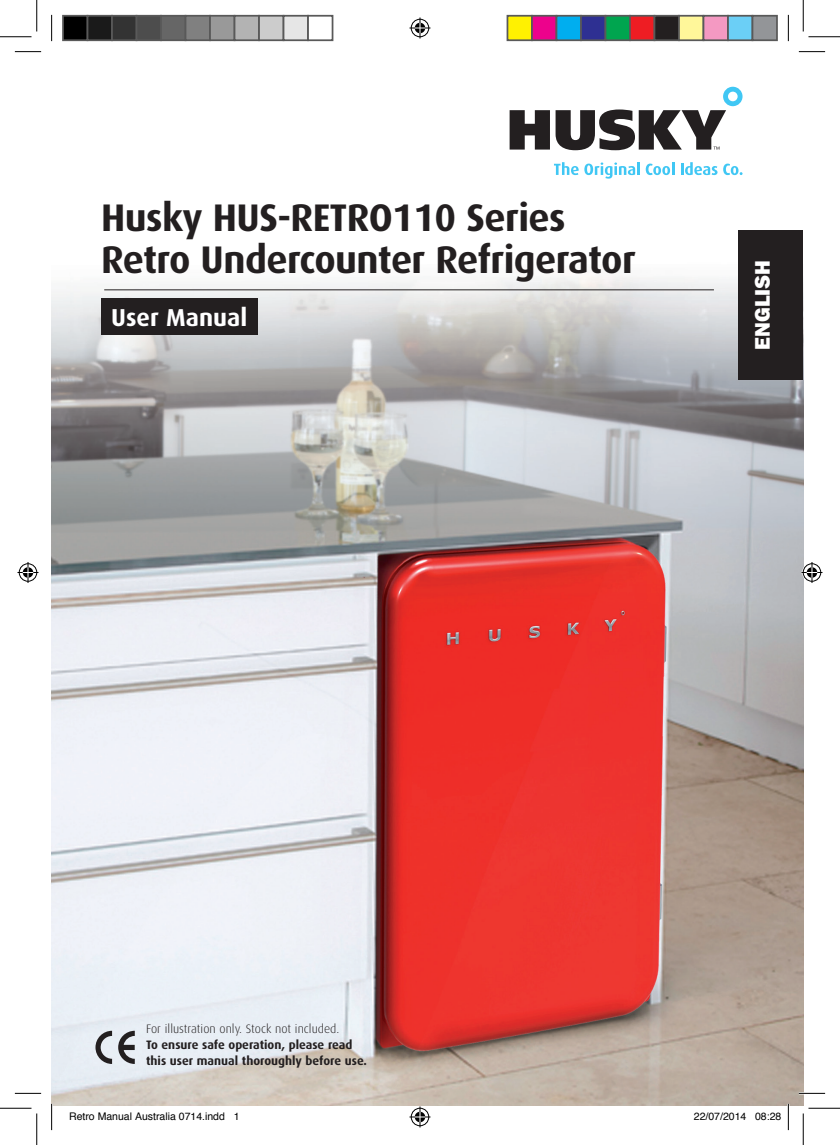
<style>
.page{position:relative;width:840px;height:1145px;background:#fff}
.page>*{position:absolute;margin:0;border:0;box-sizing:border-box;transform-origin:0 0}
.t1{font:700 38.5px/42px "Dax";letter-spacing:-.015em;color:#231f20}
.t2{font:700 24.5px "Dax";color:#fff}
.t3{font:800 21px "Franklin Gothic IT Cby BT";color:#fff}
.t4{font:700 12.25px/15.8px "Dax";color:#231f20}
.t5{font:300 12.25px "Dax";color:#231f20}
.t6{font:10.5px "Helvetica";color:#000}
</style>
<div class="page">
<img style="left:52px;top:230px;width:751px;height:875px">
<svg style="left:95px;top:1031px;width:17px;height:33px"></svg>
<svg style="left:118px;top:1031px;width:17px;height:33px"></svg>
<svg style="left:510px;top:110px;width:40px;height:40px"></svg>
<svg style="left:554px;top:162px;width:86px;height:17px"></svg>
<svg style="left:646px;top:162px;width:28px;height:13px"></svg>
<svg style="left:681px;top:162px;width:36px;height:13px"></svg>
<svg style="left:723px;top:164px;width:19px;height:11px"></svg>
<svg style="left:556px;top:87px;width:186px;height:63px"></svg>
<div style="left:101px;top:299px;width:156px;height:36px;background:#231f20"></div>
<hr style="left:104px;top:289px;width:610px;height:1px;background:#231f20">
<div style="left:739px;top:230px;width:64px;height:150px;background:#231f20"></div>
<hr style="left:799px;top:1092px;width:26px;height:2px;background:#fff">
<hr style="left:51px;top:1104px;width:2px;height:26px;background:#fff">
<hr style="left:787px;top:1104px;width:2px;height:26px;background:#fff">
<svg style="left:15px;top:51px;width:26px;height:1px"></svg>
<svg style="left:799px;top:51px;width:26px;height:1px"></svg>
<svg style="left:15px;top:1093px;width:26px;height:1px"></svg>
<svg style="left:799px;top:1093px;width:26px;height:1px"></svg>
<svg style="left:51px;top:15px;width:1px;height:26px"></svg>
<svg style="left:51px;top:1104px;width:1px;height:26px"></svg>
<svg style="left:788px;top:15px;width:1px;height:26px"></svg>
<svg style="left:788px;top:1104px;width:1px;height:26px"></svg>
<hr style="left:0;top:36px;width:32px;height:1px;background:#000">
<hr style="left:808px;top:36px;width:32px;height:1px;background:#000">
<hr style="left:0;top:1108px;width:32px;height:1px;background:#000">
<hr style="left:808px;top:1108px;width:32px;height:1px;background:#000">
<hr style="left:36px;top:0;width:1px;height:31px;background:#000">
<hr style="left:36px;top:1113px;width:1px;height:32px;background:#000">
<hr style="left:803px;top:0;width:1px;height:31px;background:#000">
<hr style="left:803px;top:1113px;width:1px;height:32px;background:#000">
<svg style="left:409px;top:18px;width:21px;height:21px"></svg>
<svg style="left:409px;top:1106px;width:21px;height:21px"></svg>
<svg style="left:18px;top:562px;width:21px;height:21px"></svg>
<svg style="left:801px;top:562px;width:21px;height:21px"></svg>
<div style="left:63px;top:16px;width:25px;height:24px;background:#000"></div>
<div style="left:62px;top:15px;width:26px;height:26px;border:2px solid #595959"></div>
<div style="left:88px;top:16px;width:24px;height:24px;background:#1a1a1a"></div>
<div style="left:87px;top:15px;width:26px;height:26px;border:2px solid #595959"></div>
<div style="left:112px;top:16px;width:25px;height:24px;background:#333"></div>
<div style="left:111px;top:15px;width:26px;height:26px;border:2px solid #595959"></div>
<div style="left:137px;top:16px;width:24px;height:24px;background:#4d4d4d"></div>
<div style="left:136px;top:15px;width:26px;height:26px;border:2px solid #595959"></div>
<div style="left:161px;top:16px;width:25px;height:24px;background:#666"></div>
<div style="left:160px;top:15px;width:26px;height:26px;border:2px solid #595959"></div>
<div style="left:186px;top:16px;width:24px;height:24px;background:#808080"></div>
<div style="left:185px;top:15px;width:26px;height:26px;border:2px solid #595959"></div>
<div style="left:210px;top:16px;width:25px;height:24px;background:#999"></div>
<div style="left:209px;top:15px;width:26px;height:26px;border:2px solid #595959"></div>
<div style="left:235px;top:16px;width:24px;height:24px;background:#b3b3b3"></div>
<div style="left:234px;top:15px;width:26px;height:26px;border:2px solid #595959"></div>
<div style="left:259px;top:16px;width:25px;height:24px;background:#ccc"></div>
<div style="left:258px;top:15px;width:26px;height:26px;border:2px solid #595959"></div>
<div style="left:284px;top:16px;width:24px;height:24px;background:#e6e6e6"></div>
<div style="left:283px;top:15px;width:26px;height:26px;border:2px solid #595959"></div>
<div style="left:307px;top:15px;width:26px;height:26px;border:2px solid #595959"></div>
<div style="left:507px;top:16px;width:25px;height:24px;background:#fff101"></div>
<div style="left:507px;top:15px;width:26px;height:26px;border:2px solid #595959"></div>
<div style="left:532px;top:16px;width:24px;height:24px;background:#ed028c"></div>
<div style="left:531px;top:15px;width:26px;height:26px;border:2px solid #595959"></div>
<div style="left:556px;top:16px;width:25px;height:24px;background:#00aeef"></div>
<div style="left:556px;top:15px;width:26px;height:26px;border:2px solid #595959"></div>
<div style="left:581px;top:16px;width:24px;height:24px;background:#2e3092"></div>
<div style="left:580px;top:15px;width:26px;height:26px;border:2px solid #595959"></div>
<div style="left:605px;top:16px;width:25px;height:24px;background:#00a54f"></div>
<div style="left:605px;top:15px;width:26px;height:26px;border:2px solid #595959"></div>
<div style="left:630px;top:16px;width:24px;height:24px;background:#ee1d23"></div>
<div style="left:629px;top:15px;width:26px;height:26px;border:2px solid #595959"></div>
<div style="left:654px;top:16px;width:25px;height:24px;background:#231f20"></div>
<div style="left:654px;top:15px;width:26px;height:26px;border:2px solid #595959"></div>
<div style="left:679px;top:16px;width:24px;height:24px;background:#fff79a"></div>
<div style="left:678px;top:15px;width:26px;height:26px;border:2px solid #595959"></div>
<div style="left:703px;top:16px;width:25px;height:24px;background:#f499c2"></div>
<div style="left:703px;top:15px;width:26px;height:26px;border:2px solid #595959"></div>
<div style="left:728px;top:16px;width:24px;height:24px;background:#6bcff6"></div>
<div style="left:727px;top:15px;width:26px;height:26px;border:2px solid #595959"></div>
<div style="left:752px;top:16px;width:25px;height:24px;background:#939598"></div>
<div style="left:752px;top:15px;width:26px;height:26px;border:2px solid #595959"></div>
<h1 class="t1" style="left:101px;top:197px;width:536px">Husky HUS-RETRO110 Series<br>Retro Undercounter Refrigerator</h1>
<h2 class="t2" style="left:111px;top:303px;width:138px">User Manual</h2>
<h3 class="t3" style="left:749px;top:350px;width:91px;rotate:-90deg">ENGLISH</h3>
<p class="t5" style="left:146px;top:1022px;width:195px">For illustration only. Stock not included.</p>
<p class="t4" style="left:146px;top:1037px;width:222px">To ensure safe operation, please read this user manual thoroughly before use.</p>
<p class="t6" style="left:69px;top:1108px;width:172px">Retro Manual Australia 0714.indd 1</p>
<p class="t6" style="left:694px;top:1108px;width:89px">22/07/2014 08:28</p>
</div>
